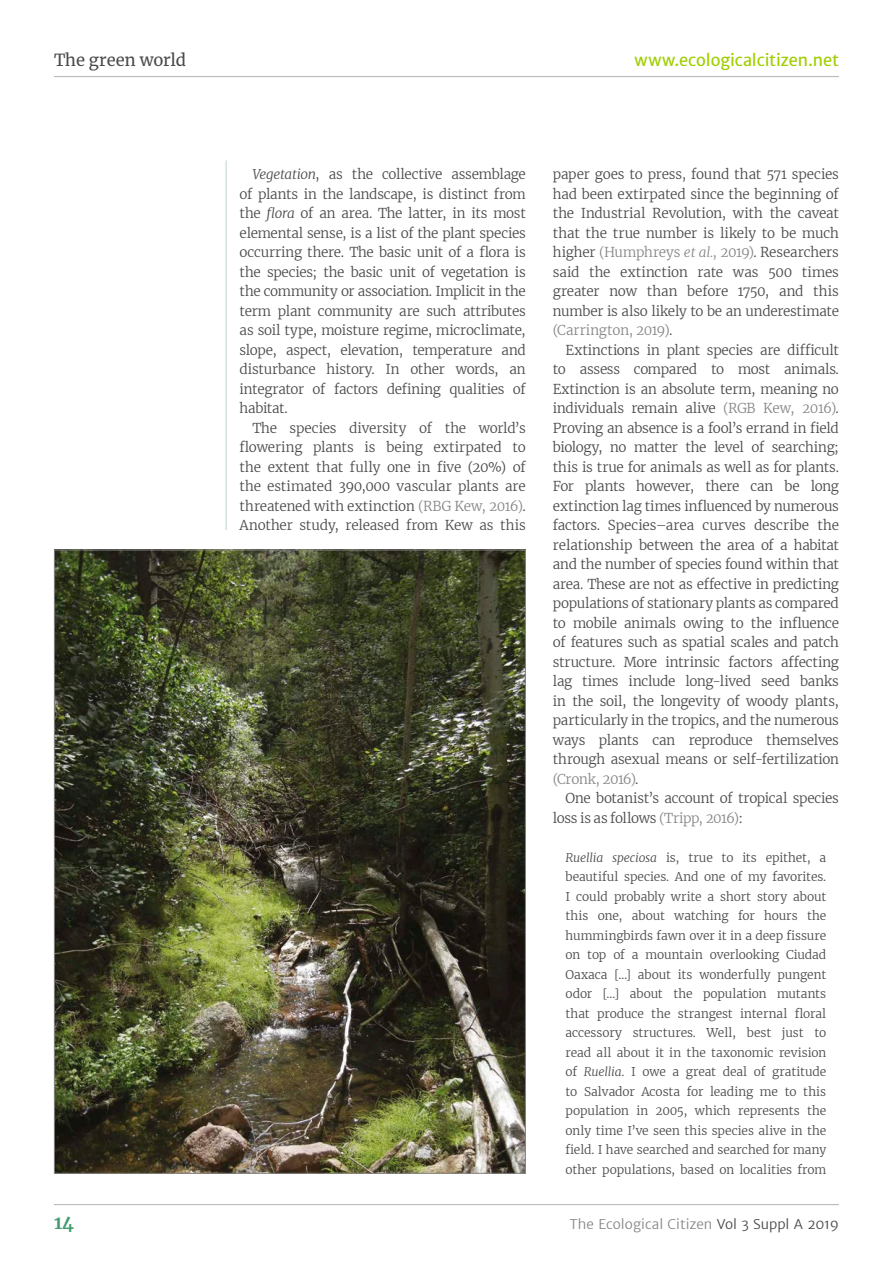
<style>
.page{position:relative;width:893px;height:1263px;background:#fff}
.page>*{position:absolute;margin:0;border:0;box-sizing:border-box;transform-origin:0 0}
.t1{font:700 18px "Merriweather";color:#449c70}
.t2{font:16.5px "Merriweather Sans";letter-spacing:-.005em;color:#a0ce00}
.t3{font:16.5px "Merriweather";letter-spacing:-.005em;color:#4a4a49}
.Indented{font:300 13.5px/19.5px "Merriweather";letter-spacing:-.02em;color:#4a4a49;text-align:justify}
.t4{font:300 13.5px "Merriweather Sans";color:#878786}
.Block_quote{font:300 12px/19.5px "Merriweather";letter-spacing:-.005em;color:#4a4a49;text-align:justify}
.s1{font-style:italic}
.s2{color:#878786}
.s3{font-style:italic;color:#878786}
.s4{color:#4a4a49}
</style>
<div class="page">
<hr style="left:54px;top:76px;width:785px;height:1px;background:#bbb">
<hr style="left:226px;top:160px;width:1px;height:370px;background:#b6dbc5">
<hr style="left:54px;top:1204px;width:785px;height:1px;background:#bbb">
<img style="left:56px;top:552px;width:468px;height:620px">
<p class="t3" style="left:54px;top:49px;width:134px">The green world</p>
<p class="t2" style="left:634px;top:50px;width:206px">www.ecologicalcitizen.net</p>
<p class="Indented" style="left:240px;top:164px;width:288px;text-indent:13px"><span class="s1">Vegetation</span>, as the collective assemblage of plants in the landscape, is distinct from the <span class="s1">flora</span> of an area. The latter, in its most elemental sense, is a list of the plant species occurring there. The basic unit of a flora is the species; the basic unit of vegetation is the community or association. Implicit in the term plant community are such attributes as soil type, moisture regime, microclimate, slope, aspect, elevation, temperature and disturbance history. In other words, an integrator of factors defining qualities of habitat.</p>
<p class="Indented" style="left:240px;top:417px;width:288px;text-indent:13px">The species diversity of the world’s flowering plants is being extirpated to the extent that fully one in five (20%) of the estimated 390,000 vascular plants are threatened with extinction <span class="s2">(RBG Kew, 2016)</span>.<br>Another study, released from Kew as this</p>
<p class="Indented" style="left:553px;top:164px;width:288px">paper goes to press, found that 571 species had been extirpated since the beginning of the Industrial Revolution, with the caveat that the true number is likely to be much higher <span class="s2">(Humphreys</span> <span class="s3">et al.</span><span class="s2">, 2019)</span>. Researchers said the extinction rate was 500 times greater now than before 1750, and this number is also likely to be an underestimate <span class="s2">(Carrington, 2019)</span>.</p>
<p class="Indented" style="left:553px;top:339px;width:288px;text-indent:13px">Extinctions in plant species are difficult to assess compared to most animals.<br>Extinction is an absolute term, meaning no individuals remain alive <span class="s2">(RGB Kew, 2016)</span>.<br>Proving an absence is a fool’s errand in field biology, no matter the level of searching; this is true for animals as well as for plants.<br>For plants however, there can be long extinction lag times influenced by numerous factors. Species–area curves describe the relationship between the area of a habitat and the number of species found within that area. These are not as effective in predicting populations of stationary plants as compared to mobile animals owing to the influence of features such as spatial scales and patch structure. More intrinsic factors affecting lag times include long-lived seed banks in the soil, the longevity of woody plants, particularly in the tropics, and the numerous ways plants can reproduce themselves through asexual means or self-fertilization <span class="s2">(Cronk, 2016)</span>.</p>
<p class="Indented" style="left:553px;top:788px;width:288px;text-indent:13px">One botanist’s account of tropical species loss is as follows <span class="s2">(Tripp, 2016)</span>:</p>
<p class="Block_quote" style="left:566px;top:847px;width:262px"><span class="s1">Ruellia speciosa</span> is, true to its epithet, a beautiful species. And one of my favorites.<br>I could probably write a short story about this one, about watching for hours the hummingbirds fawn over it in a deep fissure on top of a mountain overlooking Ciudad Oaxaca […] about its wonderfully pungent odor […] about the population mutants that produce the strangest internal floral accessory structures. Well, best just to read all about it in the taxonomic revision of <span class="s1">Ruellia</span>. I owe a great deal of gratitude to Salvador Acosta for leading me to this population in 2005, which represents the only time I’ve seen this species alive in the field. I have searched and searched for many other populations, based on localities from</p>
<p class="t1" style="left:54px;top:1210px;width:22px">14</p>
<p class="t4" style="left:569px;top:1215px;width:271px">The Ecological Citizen <span class="s4">Vol 3 Suppl A 2019</span></p>
</div>
